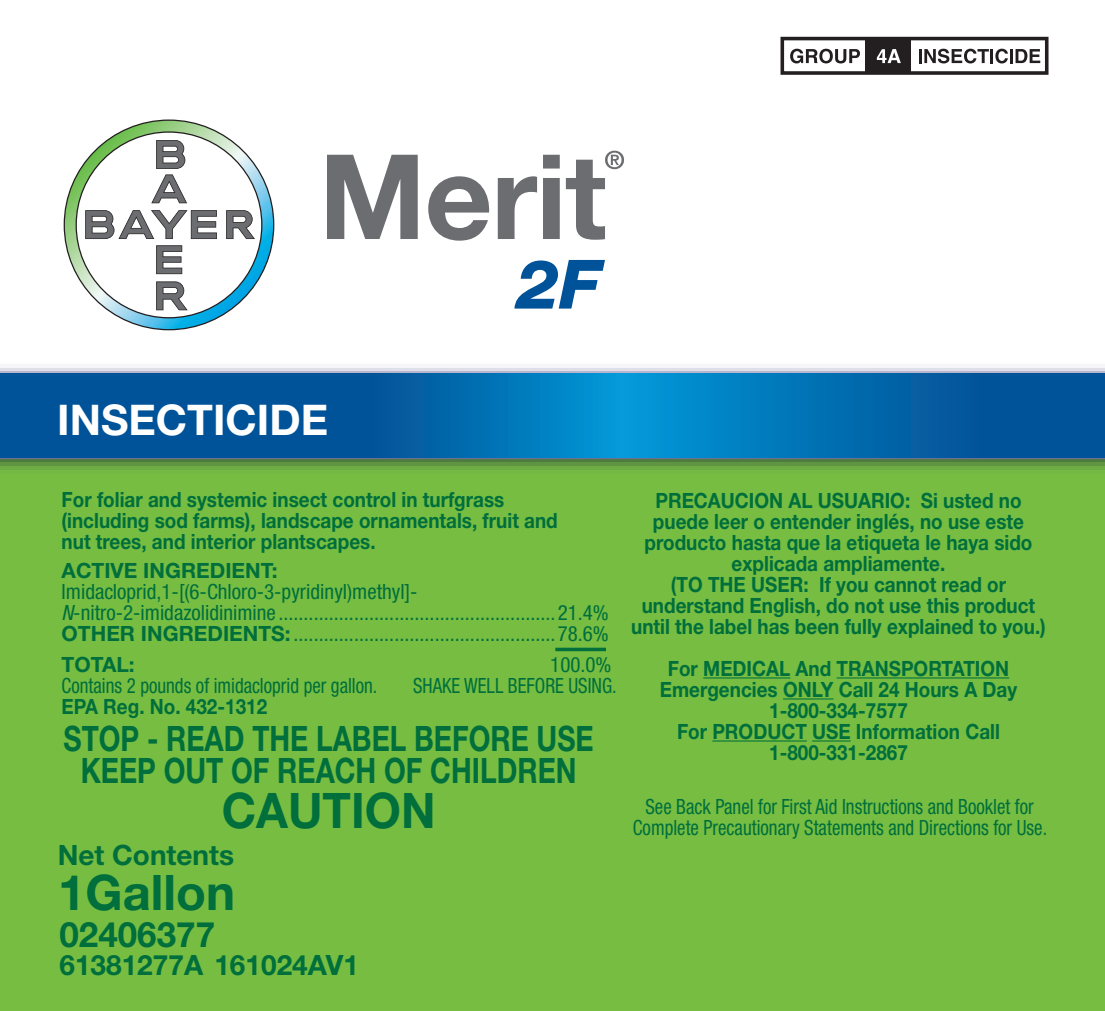
<style>
.page{position:relative;width:1105px;height:1011px;background:#fff}
.page>*{position:absolute;margin:0;border:0;box-sizing:border-box;transform-origin:0 0}
.t1{font:700 49px "Helvetica Neue LT Std";color:#006f3c;scale:.95 1}
.t2{font:700 49px "Helvetica Neue LT Std";color:#006f3c}
.t3{font:700 42.35px "Helvetica Neue LT Std";color:#fff}
.t4{font:700 35px/31.5px "Helvetica Neue LT Std";color:#006f3c;text-align:center;scale:.8 1}
.t5{font:700 35px "Helvetica Neue LT Std";color:#006f3c}
.t6{font:700 28px "Helvetica Neue LT Std";color:#006f3c}
.t7{font:700 21px/21px "Helvetica Neue LT Std";color:#006f3c;text-align:center;scale:.9 1}
.t8{font:condensed 21px/21px "Helvetica Neue LT Std";color:#006f3c}
.t9{font:condensed 21px/21px "Helvetica Neue LT Std";color:#006f3c;text-align:center;scale:.9 1}
.t10{font:700 21px "Helvetica Neue LT Std";color:#006f3c}
.s1{font-style:italic}
.s2{font-weight:700;font-stretch:normal}
</style>
<div class="page">
<div style="left:0;top:459px;width:1105px;height:551px;background:#76bd42"></div>
<svg style="left:64px;top:119px;width:210px;height:211px"></svg>
<svg style="left:327px;top:155px;width:91px;height:84px"></svg>
<svg style="left:428px;top:176px;width:62px;height:64px"></svg>
<svg style="left:498px;top:176px;width:39px;height:63px"></svg>
<svg style="left:543px;top:155px;width:17px;height:84px"></svg>
<svg style="left:566px;top:151px;width:58px;height:89px"></svg>
<svg style="left:514px;top:260px;width:91px;height:48px"></svg>
<img style="left:0;top:368px;width:1105px;height:91px">
<svg style="left:0;top:373px;width:1105px;height:84px;background:#0165a9"></svg>
<svg style="left:555px;top:647px;width:51px;height:4px"></svg>
<div style="left:780px;top:37px;width:268px;height:38px;border:4px solid #231f20"></div>
<svg style="left:790px;top:49px;width:70px;height:14px"></svg>
<hr style="left:919px;top:49px;width:3px;height:14px;background:#231f20">
<svg style="left:924px;top:49px;width:65px;height:14px"></svg>
<hr style="left:990px;top:49px;width:3px;height:14px;background:#231f20">
<svg style="left:995px;top:49px;width:13px;height:14px"></svg>
<hr style="left:1010px;top:49px;width:3px;height:14px;background:#231f20">
<svg style="left:1015px;top:49px;width:25px;height:14px"></svg>
<div style="left:865px;top:40px;width:46px;height:32px;background:#231f20"></div>
<svg style="left:877px;top:49px;width:24px;height:14px"></svg>
<hr style="left:703px;top:677px;width:87px;height:1px;background:#006f3c">
<hr style="left:836px;top:677px;width:173px;height:1px;background:#006f3c">
<hr style="left:783px;top:698px;width:50px;height:1px;background:#006f3c">
<hr style="left:712px;top:740px;width:95px;height:1px;background:#006f3c">
<hr style="left:812px;top:740px;width:38px;height:1px;background:#006f3c">
<h2 class="t3" style="left:57px;top:405px;width:272px">INSECTICIDE</h2>
<p class="t7" style="left:62px;top:491px;width:553px;text-align:left">For foliar and systemic insect control in turfgrass (including sod farms), landscape ornamentals, fruit and nut trees, and interior plantscapes.</p>
<p class="t10" style="left:62px;top:562px;width:217px">ACTIVE INGREDIENT:</p>
<p class="t8" style="left:62px;top:582px;width:549px">Imidacloprid,1-[(6-Chloro-3-pyridinyl)methyl]-<br><span class="s1">N</span>-nitro-2-imidazolidinimine.......................................................21.4%<br><span class="s2">OTHER INGREDIENTS:</span>....................................................78.6%</p>
<p class="t10" style="left:62px;top:657px;width:75px">TOTAL:</p>
<p class="t8" style="left:550px;top:656px;width:63px">100.0%</p>
<p class="t9" style="left:62px;top:677px;width:352px">Contains 2 pounds of imidacloprid per gallon.</p>
<p class="t9" style="left:413px;top:677px;width:228px">SHAKE WELL BEFORE USING.</p>
<p class="t7" style="left:62px;top:698px;width:230px">EPA Reg. No. 432-1312</p>
<h3 class="t4" style="left:64px;top:725px;width:664px">STOP - READ THE LABEL BEFORE USE<br>KEEP OUT OF REACH OF CHILDREN</h3>
<h1 class="t1" style="left:222px;top:793px;width:227px">CAUTION</h1>
<h3 class="t6" style="left:58px;top:844px;width:178px">Net Contents</h3>
<h1 class="t2" style="left:58px;top:875px;width:178px">1Gallon</h1>
<h3 class="t5" style="left:59px;top:921px;width:157px">02406377</h3>
<h3 class="t6" style="left:59px;top:954px;width:301px">61381277A 161024AV1</h3>
<p class="t7" style="left:631px;top:491px;width:462px">PRECAUCION AL USUARIO: Si usted no puede leer o entender inglés, no use este producto hasta que la etiqueta le haya sido explicada ampliamente.<br>(TO THE USER: If you cannot read or understand English, do not use this product until the label has been fully explained to you.)</p>
<p class="t7" style="left:660px;top:659px;width:399px">For MEDICAL And TRANSPORTATION<br>Emergencies ONLY Call 24 Hours A Day<br>1-800-334-7577<br>For PRODUCT USE Information Call<br>1-800-331-2867</p>
<p class="t9" style="left:633px;top:797px;width:462px">See Back Panel for First Aid Instructions and Booklet for<br>Complete Precautionary Statements and Directions for Use.</p>
</div>
